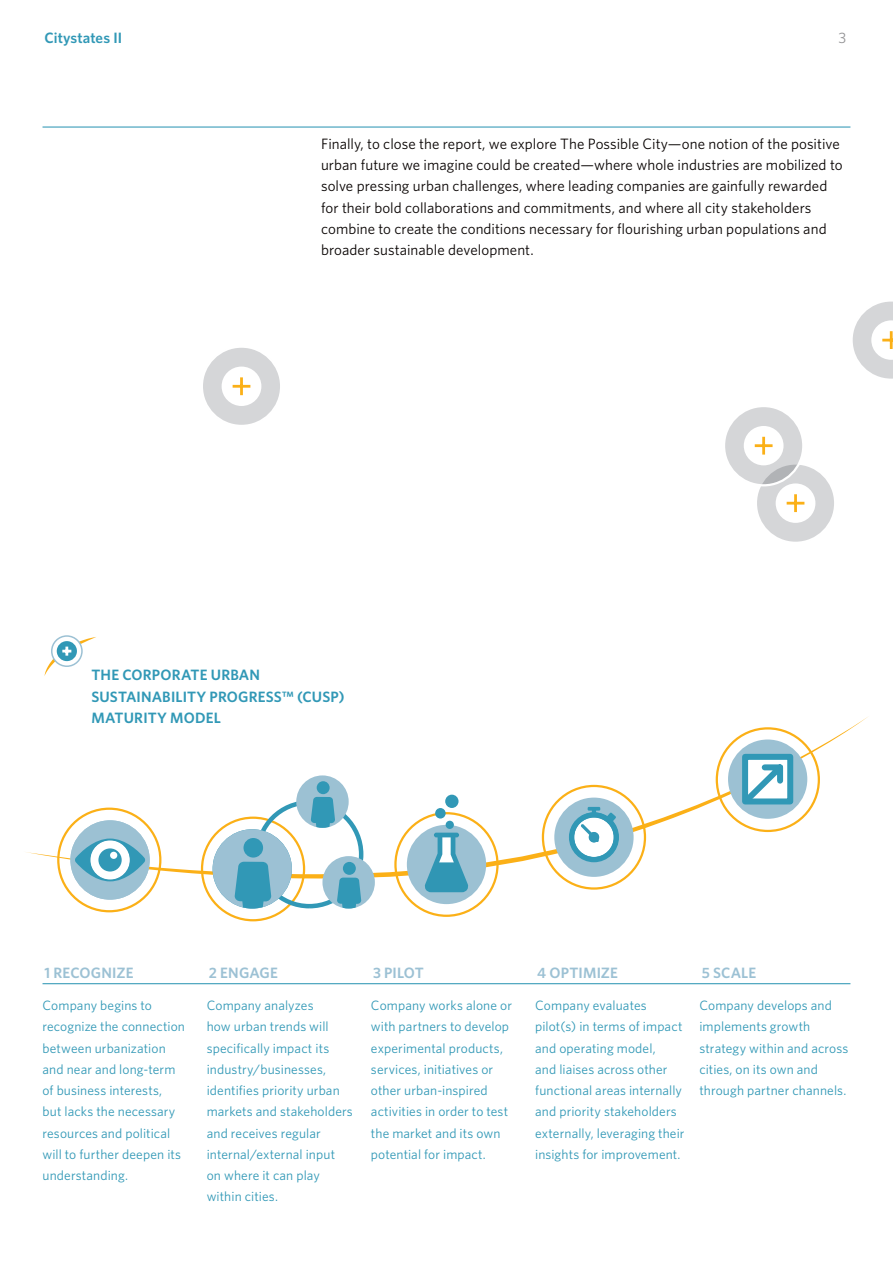
<style>
.page{position:relative;width:893px;height:1263px;background:#fff}
.page>*{position:absolute;margin:0;border:0;box-sizing:border-box;transform-origin:0 0}
.t1{font:15px/21.3px "Whitney";letter-spacing:.005em;color:#080302}
.t2{font:600 15px/21.3px "Whitney";letter-spacing:.01em;color:#3198b6}
.t3{font:600 15px "Whitney";letter-spacing:.005em;color:#9cc1d4}
.t4{font:15px "Whitney";color:#939395}
.t5{font:13.5px/21.3px "Whitney";letter-spacing:.01em;color:#3198b6}
</style>
<div class="page">
<hr style="left:43px;top:126px;width:807px;height:2px;background:#3198b6">
<svg style="left:26px;top:717px;width:842px;height:161px"></svg>
<div style="left:407px;top:825px;width:79px;height:79px;background:#9cc1d3;border-radius:50%"></div>
<div style="left:70px;top:820px;width:80px;height:80px;background:#9cc1d3;border-radius:50%"></div>
<svg style="left:75px;top:838px;width:70px;height:43px"></svg>
<div style="left:98px;top:848px;width:24px;height:23px;background:#3198b6;border-radius:50%"></div>
<div style="left:110px;top:852px;width:7px;height:7px;background:#fff;border-radius:50%"></div>
<div style="left:554px;top:798px;width:80px;height:79px;background:#9cc1d3;border-radius:50%"></div>
<svg style="left:569px;top:807px;width:50px;height:55px"></svg>
<div style="left:589px;top:832px;width:10px;height:10px;background:#3198b6;border-radius:50%"></div>
<div style="left:202px;top:347px;width:79px;height:79px;background:#d5d6d8;border-radius:50%"></div>
<div style="left:222px;top:367px;width:39px;height:39px;background:#fff;border-radius:50%"></div>
<hr style="left:240px;top:377px;width:3px;height:18px;background:#fbb017">
<hr style="left:233px;top:385px;width:17px;height:3px;background:#fbb017">
<div style="left:201px;top:345px;width:81px;height:82px;border:2px solid #fff;border-radius:50%"></div>
<div style="left:756px;top:463px;width:79px;height:80px;background:#d5d6d8;border-radius:50%"></div>
<div style="left:776px;top:483px;width:39px;height:40px;background:#fff;border-radius:50%"></div>
<hr style="left:794px;top:494px;width:3px;height:18px;background:#fbb017">
<svg style="left:787px;top:502px;width:17px;height:2px"></svg>
<div style="left:755px;top:462px;width:81px;height:82px;border:2px solid #fff;border-radius:50%"></div>
<div style="left:724px;top:406px;width:79px;height:79px;background:#d5d6d8;border-radius:50%"></div>
<div style="left:744px;top:426px;width:39px;height:39px;background:#fff;border-radius:50%"></div>
<hr style="left:762px;top:437px;width:3px;height:18px;background:#fbb017">
<hr style="left:755px;top:444px;width:17px;height:3px;background:#fbb017">
<div style="left:723px;top:405px;width:81px;height:81px;border:2px solid #fff;border-radius:50%"></div>
<svg style="left:852px;top:301px;width:41px;height:78px"></svg>
<div style="left:255px;top:800px;width:108px;height:108px;border:4px solid #3198b6;border-radius:50%"></div>
<div style="left:296px;top:775px;width:53px;height:53px;background:#9cc1d3;border-radius:50%"></div>
<svg style="left:311px;top:797px;width:24px;height:31px"></svg>
<div style="left:317px;top:781px;width:13px;height:13px;background:#3198b6;border-radius:50%"></div>
<div style="left:322px;top:856px;width:53px;height:52px;background:#9cc1d3;border-radius:50%"></div>
<svg style="left:337px;top:877px;width:24px;height:31px"></svg>
<div style="left:343px;top:862px;width:13px;height:13px;background:#3198b6;border-radius:50%"></div>
<div style="left:213px;top:829px;width:79px;height:79px;background:#9cc1d4;border-radius:50%"></div>
<svg style="left:235px;top:862px;width:36px;height:46px;background:#429fbb"></svg>
<div style="left:243px;top:838px;width:20px;height:20px;background:#3198b6;border-radius:50%"></div>
<svg style="left:425px;top:833px;width:43px;height:59px"></svg>
<div style="left:446px;top:821px;width:8px;height:8px;background:#3198b6;border-radius:50%"></div>
<div style="left:435px;top:808px;width:11px;height:10px;background:#3198b6;border-radius:50%"></div>
<div style="left:445px;top:795px;width:14px;height:13px;background:#3198b6;border-radius:50%"></div>
<svg style="left:728px;top:739px;width:79px;height:80px"></svg>
<div style="left:51px;top:635px;width:32px;height:32px;border:2px solid #9cc1d4;border-radius:50%"></div>
<svg style="left:44px;top:637px;width:52px;height:39px"></svg>
<hr style="left:43px;top:983px;width:807px;height:1px;background:#3198b6">
<p class="t2" style="left:45px;top:26px;width:79px">Citystates II</p>
<p class="t4" style="left:838px;top:27px;width:9px">3</p>
<p class="t1" style="left:321px;top:133px;width:523px">Finally, to close the report, we explore The Possible City—one notion of the positive urban future we imagine could be created—where whole industries are mobilized to solve pressing urban challenges, where leading companies are gainfully rewarded for their bold collaborations and commitments, and where all city stakeholders combine to create the conditions necessary for flourishing urban populations and broader sustainable development.</p>
<p class="t2" style="left:91px;top:664px;width:255px">THE CORPORATE URBAN<br>SUSTAINABILITY PROGRESS™ (CUSP)<br>MATURITY MODEL</p>
<p class="t3" style="left:45px;top:963px;width:90px">1 RECOGNIZE</p>
<p class="t5" style="left:43px;top:994px;width:144px">Company begins to recognize the connection between urbanization and near and long-term of business interests,<br>but lacks the necessary resources and political will to further deepen its understanding.</p>
<p class="t3" style="left:209px;top:963px;width:71px">2 ENGAGE</p>
<p class="t5" style="left:207px;top:994px;width:148px">Company analyzes<br>how urban trends will specifically impact its industry/businesses, identifies priority urban markets and stakeholders and receives regular internal/external input<br>on where it can play within cities.</p>
<p class="t3" style="left:373px;top:963px;width:52px">3 PILOT</p>
<p class="t5" style="left:371px;top:994px;width:143px">Company works alone or with partners to develop experimental products, services, initiatives or other urban-inspired activities in order to test the market and its own potential for impact.</p>
<p class="t3" style="left:537px;top:963px;width:82px">4 OPTIMIZE</p>
<p class="t5" style="left:535px;top:994px;width:151px">Company evaluates pilot(s) in terms of impact and operating model,<br>and liaises across other functional areas internally and priority stakeholders externally, leveraging their insights for improvement.</p>
<p class="t3" style="left:702px;top:963px;width:56px">5 SCALE</p>
<p class="t5" style="left:699px;top:994px;width:150px">Company develops and implements growth strategy within and across cities, on its own and through partner channels.</p>
</div>
